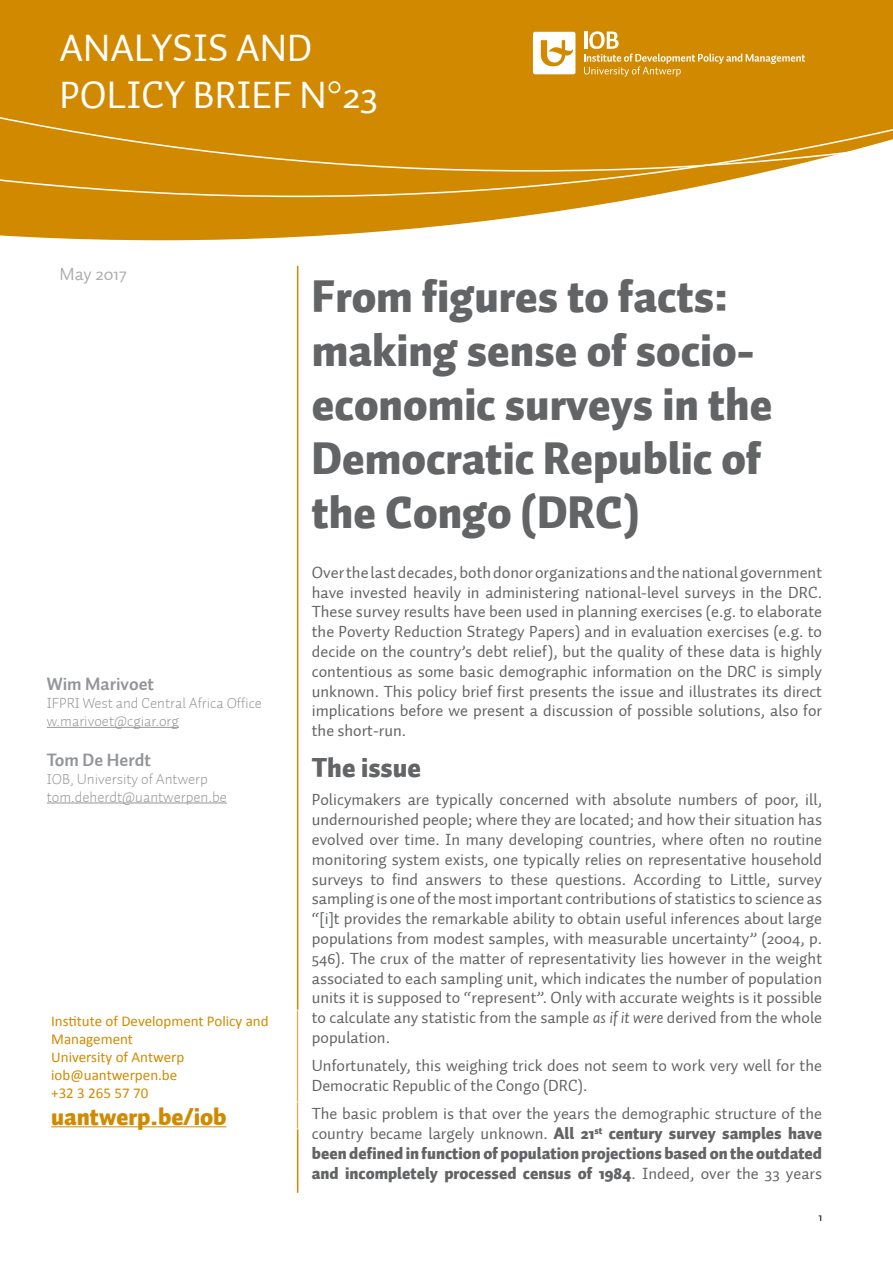
<style>
.page{position:relative;width:893px;height:1263px;background:#fff}
.page>*{position:absolute;margin:0;border:0;box-sizing:border-box;transform-origin:0 0}
.t1{font:900 45px/54px "Auto 1";color:#636466}
.t2{font:39px/46.8px "Auto 1";color:#fff}
.t3{font:900 27px "Auto 1";color:#636466}
.t4{font:900 24px "Auto 1";color:#d18a00}
.t5{font:700 18px "Auto 1";color:#939598}
.t6{font:18px "Auto 1";color:#acaeb1}
.t7{font:16.5px/19.8px "Auto 1";color:#636466;text-align:justify}
.t8{font:900 16.5px/19.8px "Auto 1";color:#636466;text-align:justify}
.t9{font:300 15px/18px "Auto 1";color:#939598}
.t10{font:15px/18px "Calibri";color:#d18a00}
.t11{font:12px "Auto 1";color:#000}
.s1{font-style:italic}
.s2{font-weight:400}
</style>
<div class="page">
<svg style="left:0;top:197px;width:643px;height:43px;fill:#d18a00"></svg>
<svg style="left:0;top:172px;width:765px;height:25px;background:#d69820"></svg>
<div style="left:0;top:0;width:893px;height:172px;background:#d18a00"></div>
<hr style="left:47px;top:727px;width:132px;height:1px;background:#939598">
<hr style="left:47px;top:803px;width:180px;height:1px;background:#939598">
<svg style="left:584px;top:31px;width:221px;height:46px;background:#d6971d"></svg>
<svg style="left:533px;top:32px;width:42px;height:42px"></svg>
<hr style="left:297px;top:266px;width:1px;height:927px;background:#d18a00">
<hr style="left:47px;top:1010px;width:251px;height:1px;background:#fff">
<hr style="left:47px;top:1102px;width:251px;height:1px;background:#fff">
<hr style="left:47px;top:1129px;width:251px;height:1px;background:#fff">
<svg style="left:298px;top:1102px;width:1px;height:27px"></svg>
<hr style="left:51px;top:1126px;width:175px;height:1px;background:#d18a00">
<h2 class="t2" style="left:60px;top:26px;width:320px">AnalysIs and<br>Policy Brief n°23</h2>
<p class="t6" style="left:60px;top:262px;width:69px">May 2017</p>
<p class="t5" style="left:47px;top:672px;width:109px">Wim Marivoet</p>
<p class="t9" style="left:47px;top:694px;width:217px">IFPRI West and Central Africa Office w.marivoet@cgiar.org</p>
<p class="t5" style="left:47px;top:748px;width:106px">Tom De Herdt</p>
<p class="t9" style="left:47px;top:769px;width:182px">IOB, University of Antwerp tom.deherdt@uantwerpen.be</p>
<p class="t10" style="left:51px;top:1012px;width:219px">Institute of Development Policy and<br>Management<br>University of Antwerp iob@uantwerpen.be<br>+32 3 265 57 70</p>
<h3 class="t4" style="left:51px;top:1100px;width:177px">uantwerp.be/iob</h3>
<h1 class="t1" style="left:312px;top:271px;width:462px">From figures to facts: making sense of socio&shy;economic surveys in the<br>Democratic Republic of the Congo (DRC)</h1>
<p class="t7" style="left:312px;top:562px;width:512px">Over the last decades, both donor organizations and the national government have invested heavily in administering national-level surveys in the DRC.<br>These survey results have been used in planning exercises (e.g. to elaborate the Poverty Reduction Strategy Papers) and in evaluation exercises (e.g. to decide on the country’s debt relief), but the quality of these data is highly contentious as some basic demographic information on the DRC is simply unknown. This policy brief first presents the issue and illustrates its direct implications before we present a discussion of possible solutions, also for the short-run.</p>
<h3 class="t3" style="left:312px;top:750px;width:111px">The issue</h3>
<p class="t7" style="left:312px;top:790px;width:512px">Policymakers are typically concerned with absolute numbers of poor, ill, undernourished people; where they are located; and how their situation has evolved over time. In many developing countries, where often no routine monitoring system exists, one typically relies on representative household surveys to find answers to these questions. According to Little, survey sampling is one of the most important contributions of statistics to science as “[i]t provides the remarkable ability to obtain useful inferences about large populations from modest samples, with measurable uncertainty” (2004, p.<br>546). The crux of the matter of representativity lies however in the weight associated to each sampling unit, which indicates the number of population units it is supposed to “represent”. Only with accurate weights is it possible to calculate any statistic from the sample <span class="s1">as if it were</span> derived from the whole population.</p>
<p class="t7" style="left:312px;top:1056px;width:512px">Unfortunately, this weighing trick does not seem to work very well for the<br>Democratic Republic of the Congo (DRC).</p>
<p class="t8" style="left:312px;top:1104px;width:512px"><span class="s2">The basic problem is that over the years the demographic structure of the country became largely unknown.</span> All 21<sup>st</sup> century survey samples have been defined in function of population projections based on the outdated and incompletely processed census of 1984<span class="s2">. Indeed, over the 33 years</span></p>
<p class="t11" style="left:818px;top:1209px;width:5px">1</p>
</div>
